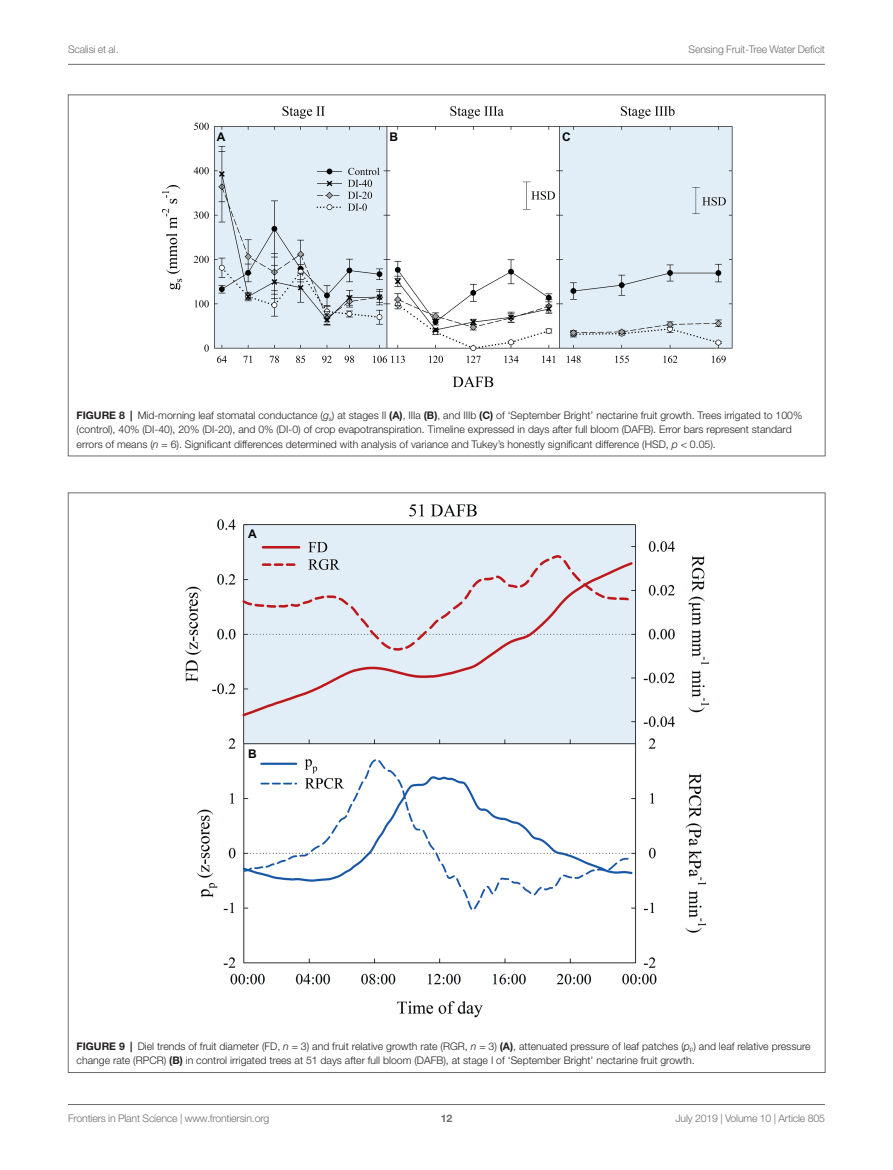
<style>
.page{position:relative;width:893px;height:1170px;background:#fff}
.page>*{position:absolute;margin:0;border:0;box-sizing:border-box;transform-origin:0 0}
.t1{font:700 12px "Arial";color:#030505}
.FIG_LEG{font:300 10.5px/14.2px "Helvetica Neue LT Std";color:#231f20}
.t2{font:300 10.5px "Helvetica Neue LT Std";letter-spacing:-.015em;color:#6c6d70}
.t3{font:700 10.5px "Helvetica Neue LT Std";color:#6c6d70}
.s1{font-weight:700}
.s2{font-style:italic}
</style>
<div class="page">
<hr style="left:68px;top:64px;width:757px;height:1px;background:#6c6d70">
<hr style="left:68px;top:1104px;width:757px;height:1px;background:#6c6d70">
<img style="left:161px;top:106px;width:572px;height:282px">
<img style="left:185px;top:504px;width:525px;height:514px">
<p class="t2" style="left:68px;top:42px;width:52px">Scalisi et al.</p>
<p class="t2" style="left:689px;top:42px;width:138px">Sensing Fruit-Tree Water Deficit</p>
<p class="t1" style="left:217px;top:129px;width:10px">A</p>
<p class="t1" style="left:389px;top:129px;width:10px">B</p>
<p class="t1" style="left:562px;top:129px;width:10px">C</p>
<p class="FIG_LEG" style="left:77px;top:408px;width:727px"><span class="s1">FIGURE 8 |</span> Mid-morning leaf stomatal conductance (<span class="s2">g</span><sub>s</sub>) at stages II <span class="s1">(A)</span>, IIIa <span class="s1">(B)</span>, and IIIb <span class="s1">(C)</span> of ‘September Bright’ nectarine fruit growth. Trees irrigated to 100% (control), 40% (DI-40), 20% (DI-20), and 0% (DI-0) of crop evapotranspiration. Timeline expressed in days after full bloom (DAFB). Error bars represent standard errors of means (<span class="s2">n</span> = 6). Significant differences determined with analysis of variance and Tukey’s honestly significant difference (HSD, <span class="s2">p</span> &lt; 0.05).</p>
<p class="t1" style="left:248px;top:526px;width:10px">A</p>
<p class="t1" style="left:248px;top:745px;width:10px">B</p>
<p class="FIG_LEG" style="left:77px;top:1038px;width:735px"><span class="s1">FIGURE 9 |</span> Diel trends of fruit diameter (FD, <span class="s2">n</span> = 3) and fruit relative growth rate (RGR, <span class="s2">n</span> = 3) <span class="s1">(A)</span>, attenuated pressure of leaf patches (<span class="s2">p</span><sub>p</sub>) and leaf relative pressure change rate (RPCR) <span class="s1">(B)</span> in control irrigated trees at 51 days after full bloom (DAFB), at stage I of ‘September Bright’ nectarine fruit growth.</p>
<p class="t2" style="left:68px;top:1111px;width:203px">Frontiers in Plant Science | www.frontiersin.org</p>
<p class="t3" style="left:441px;top:1111px;width:13px">12</p>
<p class="t2" style="left:675px;top:1111px;width:151px">July 2019 | Volume 10 | Article 805</p>
</div>
